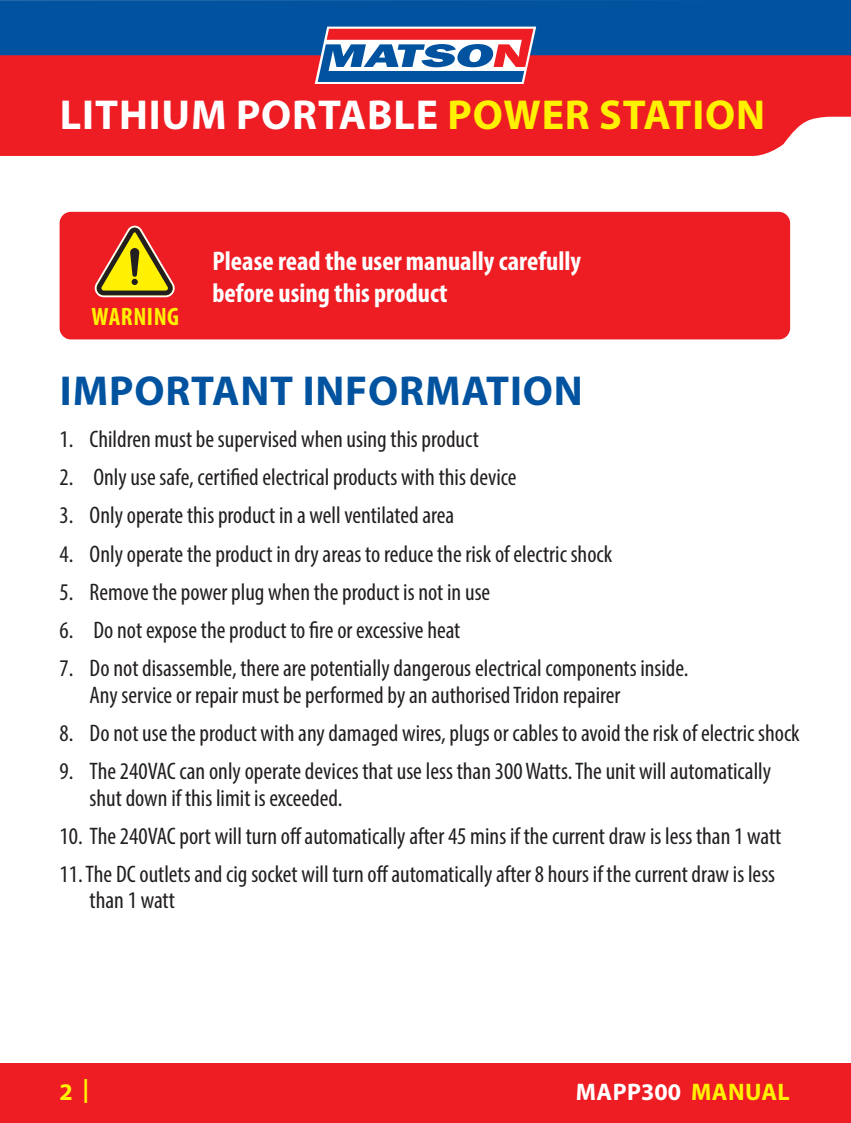
<style>
.page{position:relative;width:851px;height:1123px;background:#fff}
.page>*{position:absolute;margin:0;border:0;box-sizing:border-box;transform-origin:0 0}
.t1{font:700 42px "Myriad Pro";letter-spacing:.02em;color:#fff}
.Bigger_Heading{font:700 42px "Myriad Pro";letter-spacing:.02em;color:#0153a0}
.Warning_Info{font:700 condensed 27px "Myriad Pro";color:#fff}
._1_Information_copy{font:700 condensed 25.2px "Myriad Pro";letter-spacing:.02em;color:#fff101}
._1_Information_copy-2{font:condensed 24px/25.5px "Myriad Pro";color:#231f20}
.t2{font:700 24px "Myriad Pro";letter-spacing:.015em;color:#fff}
.t3{font:700 24px "Myriad Pro";color:#fff101}
.s1{color:#fff101}
</style>
<div class="page">
<div style="left:0;top:55px;width:846px;height:95px;background:#ee1d23"></div>
<div style="left:0;top:0;width:850px;height:55px;background:#0153a0"></div>
<hr style="left:850px;top:0;width:1px;height:55px;background:#0153a0">
<svg style="left:315px;top:27px;width:221px;height:57px"></svg>
<svg style="left:0;top:150px;width:774px;height:6px;background:#ee2026"></svg>
<svg style="left:846px;top:55px;width:5px;height:62px"></svg>
<div style="left:0;top:1063px;width:850px;height:60px;background:#ee1d23"></div>
<div style="left:60px;top:212px;width:730px;height:127px;background:#ee1d23;border-radius:11px"></div>
<svg style="left:94px;top:226px;width:81px;height:71px"></svg>
<h1 class="t1" style="left:60px;top:87px;width:706px">LITHIUM PORTABLE <span class="s1">POWER STATION</span></h1>
<p class="_1_Information_copy" style="left:92px;top:300px;width:89px">WARNING</p>
<p class="Warning_Info" style="left:212px;top:244px;width:370px">Please read the user manually carefully</p>
<p class="Warning_Info" style="left:212px;top:276px;width:236px">before using this product</p>
<p class="Bigger_Heading" style="left:60px;top:363px;width:524px">IMPORTANT INFORMATION</p>
<p class="_1_Information_copy-2" style="left:60px;top:426px;width:421px">1. Children must be supervised when using this product</p>
<p class="_1_Information_copy-2" style="left:60px;top:464px;width:458px">2. Only use safe, certified electrical products with this device</p>
<p class="_1_Information_copy-2" style="left:60px;top:502px;width:396px">3. Only operate this product in a well ventilated area</p>
<p class="_1_Information_copy-2" style="left:60px;top:540px;width:554px">4. Only operate the product in dry areas to reduce the risk of electric shock</p>
<p class="_1_Information_copy-2" style="left:60px;top:579px;width:432px">5. Remove the power plug when the product is not in use</p>
<p class="_1_Information_copy-2" style="left:60px;top:617px;width:402px">6. Do not expose the product to fire or excessive heat</p>
<p class="_1_Information_copy-2" style="left:60px;top:655px;width:630px">7. Do not disassemble, there are potentially dangerous electrical components inside.</p>
<p class="_1_Information_copy-2" style="left:90px;top:681px;width:532px">Any service or repair must be performed by an authorised Tridon repairer</p>
<p class="_1_Information_copy-2" style="left:60px;top:720px;width:741px">8. Do not use the product with any damaged wires, plugs or cables to avoid the risk of electric shock</p>
<p class="_1_Information_copy-2" style="left:60px;top:758px;width:713px">9. The 240VAC can only operate devices that use less than 300 Watts. The unit will automatically</p>
<p class="_1_Information_copy-2" style="left:90px;top:784px;width:254px">shut down if this limit is exceeded.</p>
<p class="_1_Information_copy-2" style="left:60px;top:822px;width:723px">10. The 240VAC port will turn off automatically after 45 mins if the current draw is less than 1 watt</p>
<p class="_1_Information_copy-2" style="left:90px;top:861px;width:687px;text-indent:-30px">11. The DC outlets and cig socket will turn off automatically after 8 hours if the current draw is less than 1 watt</p>
<p class="t3" style="left:60px;top:1075px;width:31px">2 |</p>
<p class="t2" style="left:575px;top:1076px;width:216px">MAPP300 <span class="s1">MANUAL</span></p>
</div>
